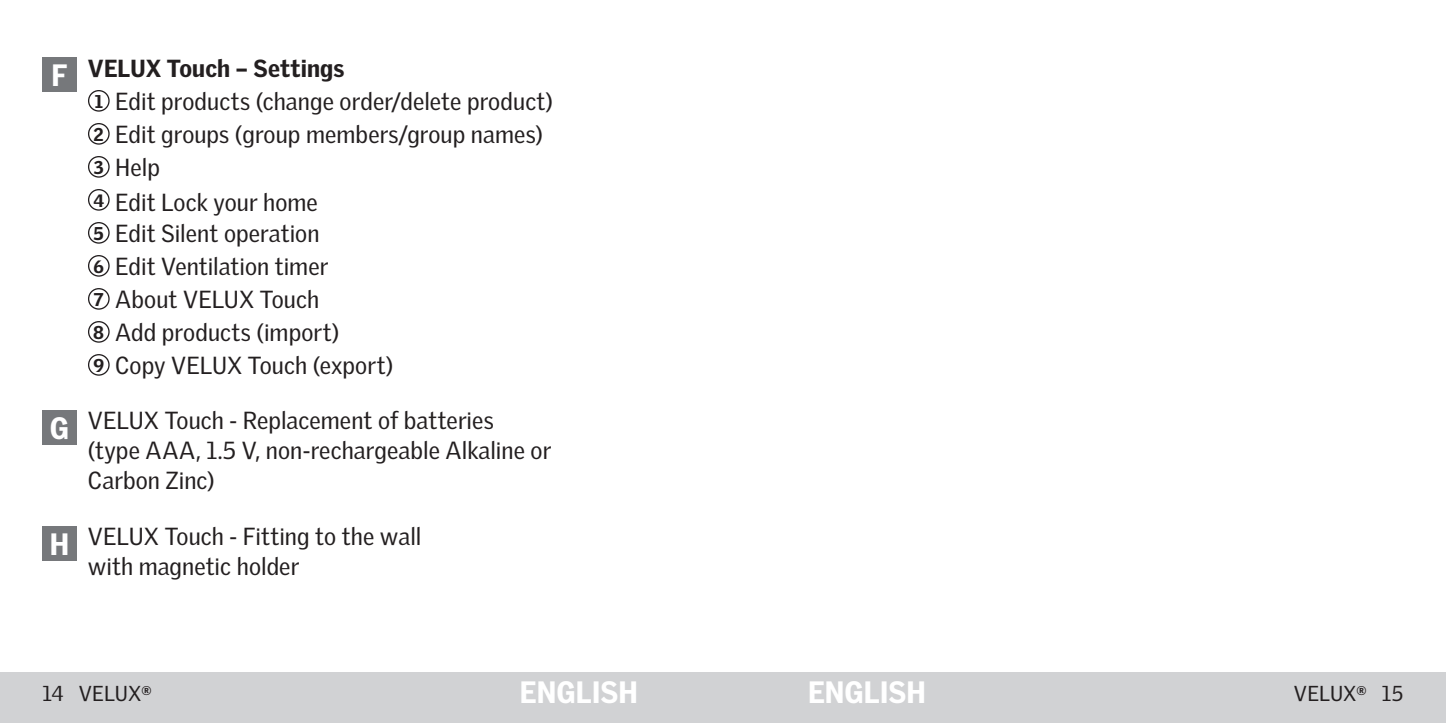
<style>
.page{position:relative;width:1446px;height:723px;background:#fff}
.page>*{position:absolute;margin:0;border:0;box-sizing:border-box;transform-origin:0 0}
.t1{font:900 30px "Velux Gothic";color:#fff}
.t2{font:24px/33.6px "Velux Gothic";letter-spacing:.005em;color:#231f20}
.t3{font:21px "Velux Gothic";letter-spacing:.005em;color:#231f20}
.s1{font-weight:900;font-size:30px;color:#fff}
.s2{font-weight:900}
.s3{font-weight:900;font-size:18px}
.s4{font-weight:900;font-size:17.4px}
</style>
<div class="page">
<div style="left:0;top:672px;width:765px;height:51px;background:#d1d2d4"></div>
<div style="left:680px;top:672px;width:766px;height:51px;background:#d1d2d4"></div>
<div style="left:43px;top:58px;width:34px;height:34px;background:#76787b"></div>
<div style="left:88px;top:90px;width:22px;height:22px;border:1px solid #231f20;border-radius:50%"></div>
<div style="left:88px;top:123px;width:22px;height:22px;border:1px solid #231f20;border-radius:50%"></div>
<div style="left:88px;top:156px;width:22px;height:22px;border:1px solid #231f20;border-radius:50%"></div>
<div style="left:88px;top:189px;width:22px;height:22px;border:1px solid #231f20;border-radius:50%"></div>
<div style="left:88px;top:222px;width:22px;height:22px;border:1px solid #231f20;border-radius:50%"></div>
<div style="left:88px;top:255px;width:22px;height:22px;border:1px solid #231f20;border-radius:50%"></div>
<div style="left:88px;top:288px;width:22px;height:22px;border:1px solid #231f20;border-radius:50%"></div>
<div style="left:88px;top:321px;width:22px;height:22px;border:1px solid #231f20;border-radius:50%"></div>
<div style="left:88px;top:354px;width:22px;height:22px;border:1px solid #231f20;border-radius:50%"></div>
<div style="left:43px;top:410px;width:34px;height:34px;background:#76787b"></div>
<div style="left:43px;top:526px;width:34px;height:34px;background:#76787b"></div>
<p class="t2" style="left:93px;top:49px;width:461px;text-indent:-42px"><span class="s1">F</span> <span class="s2">VELUX Touch – Settings<br></span><span class="s3">1</span> Edit products (change order/delete product)<br><span class="s3">2</span> Edit groups (group members/group names)<br><span class="s3">3</span> Help<br><sup>4</sup> Edit Lock your home</p>
<p class="t2" style="left:93px;top:214px;width:301px"><span class="s3">5</span> Edit Silent operation<br><span class="s4">6</span> Edit Ventilation timer<br><span class="s3">7</span> About VELUX Touch<br><span class="s3">8</span> Add products (import)<br><span class="s3">9</span> Copy VELUX Touch (export)</p>
<p class="t2" style="left:88px;top:403px;width:465px;line-height:30px;text-indent:-38px"><span class="s1">G</span> VELUX Touch - Replacement of batteries (type AAA, 1.5 V, non-rechargeable Alkaline or<br>Carbon Zinc)</p>
<p class="t2" style="left:88px;top:519px;width:335px;line-height:30px;text-indent:-38px"><span class="s1">H</span> VELUX Touch - Fitting to the wall with magnetic holder</p>
<p class="t1" style="left:520px;top:669px;width:119px">ENGLISH</p>
<p class="t1" style="left:808px;top:669px;width:119px">ENGLISH</p>
<p class="t3" style="left:1382px;top:678px;width:23px">15</p>
<p class="t3" style="left:43px;top:678px;width:111px">14 VELUX<sup>®</sup></p>
<p class="t3" style="left:1294px;top:678px;width:74px">VELUX<sup>®</sup></p>
</div>
